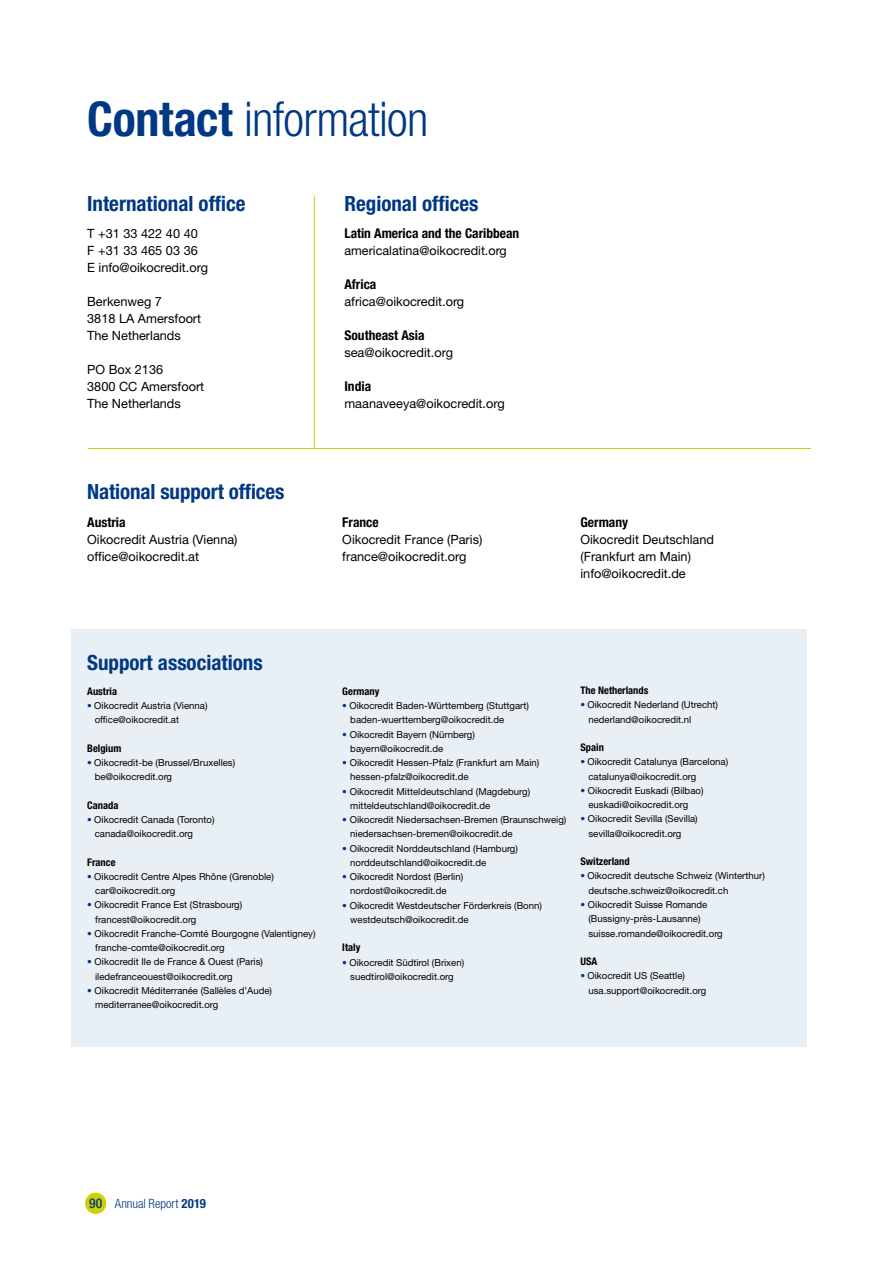
<style>
.page{position:relative;width:893px;height:1263px;background:#fff}
.page>*{position:absolute;margin:0;border:0;box-sizing:border-box;transform-origin:0 0}
.t1{font:300 condensed 48px "Helvetica Neue LT Std";letter-spacing:-.015em;color:#003883}
.t2{font:700 condensed 21px "Helvetica Neue LT Std";color:#003883}
.t3{font:700 condensed 13.5px "Helvetica Neue LT Std";color:#000}
.t4{font:12.75px/17px "Helvetica Neue LT Std";color:#000}
.t5{font:300 condensed 12.75px "Helvetica Neue LT Std";color:#003883}
.t6{font:12.6px "Helvetica Neue LT Std";color:#000}
.t7{font:700 condensed 10.5px "Helvetica Neue LT Std";color:#000}
.t8{font:9.6px/14.2px "Helvetica Neue LT Std";color:#000}
.s1{font-weight:700}
.s2{font-weight:700;font-stretch:condensed;color:#003883}
.s3{font-weight:500;font-size:13.5px}
</style>
<div class="page">
<div style="left:85px;top:1193px;width:21px;height:21px;background:#cbd300;border-radius:50%"></div>
<div style="left:72px;top:629px;width:735px;height:418px;background:#e9f0f5"></div>
<hr style="left:314px;top:195px;width:1px;height:253px;background:#cbd300">
<hr style="left:88px;top:448px;width:723px;height:1px;background:#cbd300">
<h1 class="t1" style="left:87px;top:92px;width:343px"><span class="s1">Contact</span> information</h1>
<h2 class="t2" style="left:87px;top:191px;width:160px">International office</h2>
<h3 class="t4" style="left:87px;top:225px;width:122px">T +31 33 422 40 40<br>F +31 33 465 03 36<br>E info@oikocredit.org</h3>
<h3 class="t4" style="left:87px;top:293px;width:116px">Berkenweg 7<br>3818 LA Amersfoort<br>The Netherlands</h3>
<h3 class="t4" style="left:87px;top:361px;width:119px">PO Box 2136<br>3800 CC Amersfoort<br>The Netherlands</h3>
<h2 class="t2" style="left:87px;top:479px;width:199px">National support offices</h2>
<h3 class="t3" style="left:87px;top:514px;width:40px">Austria</h3>
<h3 class="t4" style="left:87px;top:531px;width:152px">Oikocredit Austria (Vienna) office@oikocredit.at</h3>
<h2 class="t2" style="left:344px;top:190px;width:136px">Regional offices</h2>
<h3 class="t3" style="left:344px;top:225px;width:176px">Latin America and the Caribbean</h3>
<h3 class="t6" style="left:344px;top:243px;width:164px">americalatina@oikocredit.org</h3>
<h3 class="t3" style="left:344px;top:276px;width:33px">Africa</h3>
<h3 class="t4" style="left:344px;top:293px;width:121px">africa@oikocredit.org</h3>
<h3 class="t3" style="left:344px;top:327px;width:82px">Southeast Asia</h3>
<h3 class="t4" style="left:344px;top:344px;width:110px">sea@oikocredit.org</h3>
<h3 class="t3" style="left:344px;top:378px;width:28px">India</h3>
<h3 class="t4" style="left:344px;top:395px;width:162px">maanaveeya@oikocredit.org</h3>
<h3 class="t3" style="left:342px;top:514px;width:38px">France</h3>
<h3 class="t4" style="left:342px;top:531px;width:142px">Oikocredit France (Paris) france@oikocredit.org</h3>
<h3 class="t3" style="left:580px;top:514px;width:49px">Germany</h3>
<h3 class="t4" style="left:580px;top:531px;width:135px">Oikocredit Deutschland (Frankfurt am Main) info@oikocredit.de</h3>
<h2 class="t2" style="left:87px;top:650px;width:177px">Support associations</h2>
<p class="t7" style="left:87px;top:684px;width:31px">Austria</p>
<p class="t8" style="left:95px;top:698px;width:114px;text-indent:-8px"><span class="s2">•</span> Oikocredit Austria (Vienna) office@oikocredit.at</p>
<p class="t7" style="left:87px;top:741px;width:36px">Belgium</p>
<p class="t8" style="left:95px;top:755px;width:142px;text-indent:-8px"><span class="s2">•</span> Oikocredit-be (Brussel/Bruxelles) be@oikocredit.org</p>
<p class="t7" style="left:87px;top:798px;width:33px">Canada</p>
<p class="t8" style="left:95px;top:812px;width:121px;text-indent:-8px"><span class="s2">•</span> Oikocredit Canada (Toronto) canada@oikocredit.org</p>
<p class="t7" style="left:87px;top:855px;width:30px">France</p>
<p class="t8" style="left:95px;top:869px;width:180px;text-indent:-8px"><span class="s2">•</span> Oikocredit Centre Alpes Rhône (Grenoble) car@oikocredit.org</p>
<p class="t8" style="left:95px;top:898px;width:149px;text-indent:-8px"><span class="s2">•</span> Oikocredit France Est (Strasbourg) francest@oikocredit.org</p>
<p class="t8" style="left:95px;top:926px;width:222px;text-indent:-8px"><span class="s2">•</span> Oikocredit Franche-Comté Bourgogne (Valentigney) franche-comte@oikocredit.org</p>
<p class="t8" style="left:95px;top:955px;width:169px;text-indent:-8px"><span class="s2">•</span> Oikocredit Ile de France &amp; Ouest (Paris) iledefranceouest@oikocredit.org</p>
<p class="t8" style="left:95px;top:983px;width:178px;text-indent:-8px"><span class="s2">•</span> Oikocredit Méditerranée (Sallèles d’Aude) mediterranee@oikocredit.org</p>
<p class="t7" style="left:342px;top:685px;width:39px">Germany</p>
<p class="t8" style="left:350px;top:698px;width:180px;text-indent:-8px"><span class="s2">•</span> Oikocredit Baden-Württemberg (Stuttgart) baden-wuerttemberg@oikocredit.de</p>
<p class="t8" style="left:350px;top:727px;width:126px;text-indent:-8px"><span class="s2">•</span> Oikocredit Bayern (Nürnberg) bayern@oikocredit.de</p>
<p class="t8" style="left:350px;top:755px;width:190px;text-indent:-8px"><span class="s2">•</span> Oikocredit Hessen-Pfalz (Frankfurt am Main) hessen-pfalz@oikocredit.de</p>
<p class="t8" style="left:350px;top:784px;width:181px;text-indent:-8px"><span class="s2">•</span> Oikocredit Mitteldeutschland (Magdeburg) mitteldeutschland@oikocredit.de</p>
<p class="t8" style="left:350px;top:812px;width:218px;text-indent:-8px"><span class="s2">•</span> Oikocredit Niedersachsen-Bremen (Braunschweig) niedersachsen-bremen@oikocredit.de</p>
<p class="t8" style="left:350px;top:841px;width:169px;text-indent:-8px"><span class="s2">•</span> Oikocredit Norddeutschland (Hamburg) norddeutschland@oikocredit.de</p>
<p class="t8" style="left:350px;top:869px;width:114px;text-indent:-8px"><span class="s2">•</span> Oikocredit Nordost (Berlin) nordost@oikocredit.de</p>
<p class="t8" style="left:350px;top:898px;width:193px;text-indent:-8px"><span class="s2">•</span> Oikocredit Westdeutscher Förderkreis (Bonn) westdeutsch@oikocredit.de</p>
<p class="t7" style="left:342px;top:941px;width:20px">Italy</p>
<p class="t8" style="left:342px;top:955px;width:123px;text-align:center"><span class="s2">•</span> Oikocredit Südtirol (Brixen) suedtirol@oikocredit.org</p>
<p class="t7" style="left:580px;top:684px;width:70px">The Netherlands</p>
<p class="t8" style="left:588px;top:698px;width:131px;text-indent:-8px"><span class="s2">•</span> Oikocredit Nederland (Utrecht) nederland@oikocredit.nl</p>
<p class="t7" style="left:580px;top:741px;width:25px">Spain</p>
<p class="t8" style="left:588px;top:755px;width:141px;text-indent:-8px"><span class="s2">•</span> Oikocredit Catalunya (Barcelona) catalunya@oikocredit.org</p>
<p class="t8" style="left:588px;top:783px;width:117px;text-indent:-8px"><span class="s2">•</span> Oikocredit Euskadi (Bilbao) euskadi@oikocredit.org</p>
<p class="t8" style="left:588px;top:812px;width:111px;text-indent:-8px"><span class="s2">•</span> Oikocredit Sevilla (Sevilla) sevilla@oikocredit.org</p>
<p class="t7" style="left:580px;top:855px;width:51px">Switzerland</p>
<p class="t8" style="left:588px;top:869px;width:178px;text-indent:-8px"><span class="s2">•</span> Oikocredit deutsche Schweiz (Winterthur) deutsche.schweiz@oikocredit.ch</p>
<p class="t8" style="left:588px;top:897px;width:136px;text-indent:-8px"><span class="s2">•</span> Oikocredit Suisse Romande (Bussigny-près-Lausanne) suisse.romande@oikocredit.org</p>
<p class="t7" style="left:580px;top:955px;width:18px">USA</p>
<p class="t8" style="left:588px;top:968px;width:119px;text-indent:-8px"><span class="s2">•</span> Oikocredit US (Seattle) usa.support@oikocredit.org</p>
<h3 class="t5" style="left:89px;top:1196px;width:118px"><span class="s3">90</span> Annual Report <span class="s1">2019</span></h3>
</div>
